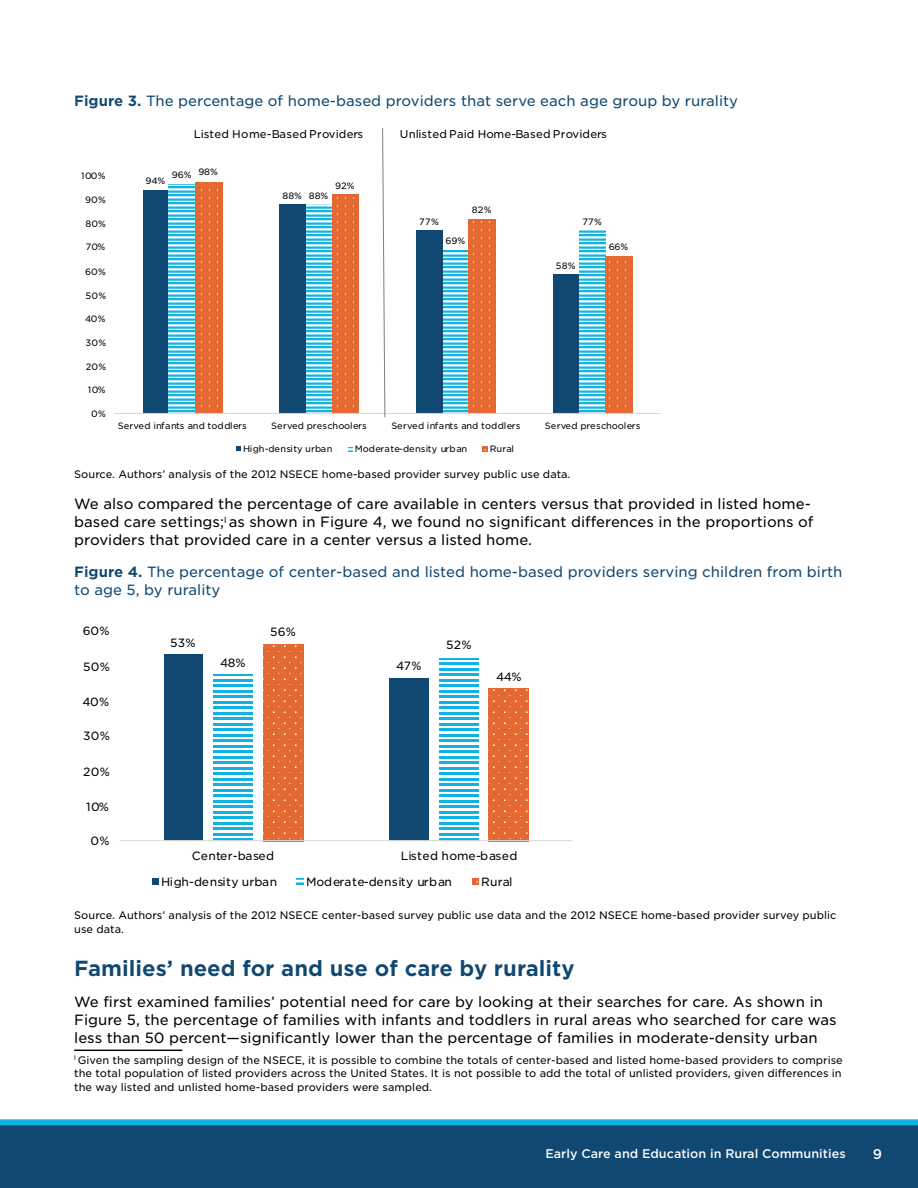
<style>
.page{position:relative;width:918px;height:1188px;background:#fff}
.page>*{position:absolute;margin:0;border:0;box-sizing:border-box;transform-origin:0 0}
.t1{font:700 21px "Gotham S Sm";color:#104872}
.t2{font:14.25px/18px "Gotham S Sm";color:#000}
.t3{font:14.25px/18px "Gotham S Sm";color:#104872}
.t4{font:500 13.5px "Gotham S Sm";color:#fff}
.t5{font:500 12px "Gotham S Sm";color:#fff}
.t6{font:11.55px "Gotham S Sm";letter-spacing:.015em;color:#000}
.t7{font:10.8px "Gotham S Sm";letter-spacing:.01em;color:#000}
.t8{font:10.5px/13.5px "Gotham S Sm";color:#000;text-align:justify}
.t9{font:8.85px "Gotham S Sm";letter-spacing:.015em;color:#000}
.s1{font-weight:700}
</style>
<div class="page">
<div style="left:0;top:1125px;width:918px;height:63px;background:#104872"></div>
<div style="left:0;top:1119px;width:918px;height:6px;background:#10b2e1"></div>
<hr style="left:74px;top:1050px;width:108px;height:1px;background:#000">
<svg style="left:472px;top:878px;width:7px;height:7px"></svg>
<svg style="left:297px;top:878px;width:6px;height:7px"></svg>
<div style="left:152px;top:878px;width:7px;height:7px;background:#104872"></div>
<svg style="left:483px;top:446px;width:5px;height:5px"></svg>
<svg style="left:348px;top:447px;width:4px;height:4px"></svg>
<svg style="left:236px;top:446px;width:5px;height:5px"></svg>
<div style="left:554px;top:275px;width:25px;height:139px;background:#104872"></div>
<div style="left:417px;top:230px;width:26px;height:184px;background:#104872"></div>
<div style="left:279px;top:205px;width:27px;height:209px;background:#104872"></div>
<div style="left:143px;top:190px;width:26px;height:224px;background:#104872"></div>
<svg style="left:579px;top:230px;width:27px;height:183px"></svg>
<svg style="left:443px;top:250px;width:26px;height:163px"></svg>
<svg style="left:306px;top:205px;width:27px;height:208px"></svg>
<svg style="left:169px;top:184px;width:27px;height:229px"></svg>
<div style="left:606px;top:256px;width:27px;height:158px;background:#e36933"></div>
<div style="left:469px;top:220px;width:26px;height:194px;background:#e36933"></div>
<div style="left:333px;top:195px;width:25px;height:219px;background:#e36933"></div>
<div style="left:196px;top:182px;width:26px;height:232px;background:#e36933"></div>
<hr style="left:114px;top:413px;width:547px;height:1px;background:#d9d9d9">
<svg style="left:382px;top:128px;width:3px;height:290px"></svg>
<div style="left:389px;top:679px;width:40px;height:162px;background:#104872"></div>
<div style="left:164px;top:654px;width:38px;height:187px;background:#104872"></div>
<svg style="left:439px;top:658px;width:40px;height:182px;fill:#10b2e1"></svg>
<svg style="left:214px;top:675px;width:38px;height:165px;fill:#10b2e1"></svg>
<div style="left:489px;top:689px;width:40px;height:152px;background:#e36933"></div>
<div style="left:264px;top:644px;width:39px;height:197px;background:#e36933"></div>
<hr style="left:120px;top:840px;width:452px;height:1px;background:#d9d9d9">
<p class="t3" style="left:74px;top:91px;width:665px"><span class="s1">Figure 3.</span> The percentage of home-based providers that serve each age group by rurality</p>
<p class="t9" style="left:81px;top:170px;width:26px">100%</p>
<p class="t9" style="left:85px;top:194px;width:22px">90%</p>
<p class="t9" style="left:85px;top:217px;width:22px">80%</p>
<p class="t9" style="left:86px;top:241px;width:21px">70%</p>
<p class="t9" style="left:85px;top:266px;width:22px">60%</p>
<p class="t9" style="left:86px;top:289px;width:22px">50%</p>
<p class="t9" style="left:85px;top:313px;width:22px">40%</p>
<p class="t9" style="left:86px;top:337px;width:22px">30%</p>
<p class="t9" style="left:86px;top:360px;width:22px">20%</p>
<p class="t9" style="left:88px;top:384px;width:19px">10%</p>
<p class="t9" style="left:91px;top:408px;width:16px">0%</p>
<p class="t7" style="left:194px;top:127px;width:171px">Listed Home-Based Providers</p>
<p class="t7" style="left:400px;top:127px;width:209px">Unlisted Paid Home-Based Providers</p>
<p class="t9" style="left:198px;top:166px;width:21px">98%</p>
<p class="t9" style="left:172px;top:169px;width:21px">96%</p>
<p class="t9" style="left:146px;top:175px;width:21px">94%</p>
<p class="t9" style="left:335px;top:180px;width:21px">92%</p>
<p class="t9" style="left:282px;top:190px;width:21px">88%</p>
<p class="t9" style="left:309px;top:190px;width:21px">88%</p>
<p class="t9" style="left:419px;top:215px;width:21px">77%</p>
<p class="t9" style="left:472px;top:204px;width:21px">82%</p>
<p class="t9" style="left:446px;top:235px;width:21px">69%</p>
<p class="t9" style="left:582px;top:215px;width:21px">77%</p>
<p class="t9" style="left:556px;top:260px;width:21px">58%</p>
<p class="t9" style="left:609px;top:241px;width:21px">66%</p>
<p class="t9" style="left:118px;top:420px;width:131px">Served infants and toddlers</p>
<p class="t9" style="left:271px;top:420px;width:97px">Served preschoolers</p>
<p class="t9" style="left:391px;top:420px;width:131px">Served infants and toddlers</p>
<p class="t9" style="left:545px;top:420px;width:97px">Served preschoolers</p>
<p class="t9" style="left:243px;top:443px;width:91px">High-density urban</p>
<p class="t9" style="left:355px;top:443px;width:114px">Moderate-density urban</p>
<p class="t9" style="left:490px;top:443px;width:26px">Rural</p>
<p class="t8" style="left:74px;top:467px;width:498px">Source. Authors’ analysis of the 2012 NSECE home-based provider survey public use data.</p>
<p class="t2" style="left:74px;top:495px;width:741px">We also compared the percentage of care available in centers versus that provided in listed home&shy;based care settings;<sup>l</sup> as shown in Figure 4, we found no significant differences in the proportions of providers that provided care in a center versus a listed home.</p>
<p class="t3" style="left:74px;top:562px;width:770px"><span class="s1">Figure 4.</span> The percentage of center-based and listed home-based providers serving children from birth to age 5, by rurality</p>
<p class="t6" style="left:83px;top:623px;width:28px">60%</p>
<p class="t6" style="left:270px;top:624px;width:27px">56%</p>
<p class="t6" style="left:170px;top:635px;width:27px">53%</p>
<p class="t6" style="left:220px;top:655px;width:27px">48%</p>
<p class="t6" style="left:396px;top:658px;width:27px">47%</p>
<p class="t6" style="left:446px;top:637px;width:27px">52%</p>
<p class="t6" style="left:83px;top:659px;width:28px">50%</p>
<p class="t6" style="left:496px;top:669px;width:27px">44%</p>
<p class="t6" style="left:82px;top:694px;width:28px">40%</p>
<p class="t6" style="left:83px;top:728px;width:28px">30%</p>
<p class="t6" style="left:83px;top:764px;width:28px">20%</p>
<p class="t6" style="left:86px;top:799px;width:24px">10%</p>
<p class="t6" style="left:91px;top:833px;width:21px">0%</p>
<p class="t6" style="left:192px;top:848px;width:84px">Center-based</p>
<p class="t6" style="left:401px;top:848px;width:118px">Listed home-based</p>
<p class="t6" style="left:161px;top:874px;width:118px">High-density urban</p>
<p class="t6" style="left:306px;top:874px;width:147px">Moderate-density urban</p>
<p class="t6" style="left:481px;top:874px;width:33px">Rural</p>
<p class="t8" style="left:74px;top:909px;width:764px">Source. Authors’ analysis of the 2012 NSECE center-based survey public use data and the 2012 NSECE home-based provider survey public use data.</p>
<h3 class="t1" style="left:74px;top:954px;width:502px">Families’ need for and use of care by rurality</h3>
<p class="t2" style="left:74px;top:993px;width:764px">We first examined families’ potential need for care by looking at their searches for care. As shown in<br>Figure 5, the percentage of families with infants and toddlers in rural areas who searched for care was less than 50 percent—significantly lower than the percentage of families in moderate-density urban</p>
<p class="t8" style="left:74px;top:1053px;width:770px"><sup>l</sup> Given the sampling design of the NSECE, it is possible to combine the totals of center-based and listed home-based providers to comprise the total population of listed providers across the United States. It is not possible to add the total of unlisted providers, given diferences in the way listed and unlisted home-based providers were sampled.</p>
<p class="t5" style="left:545px;top:1146px;width:302px">Early Care and Education in Rural Communities</p>
<p class="t4" style="left:873px;top:1145px;width:11px">9</p>
</div>
